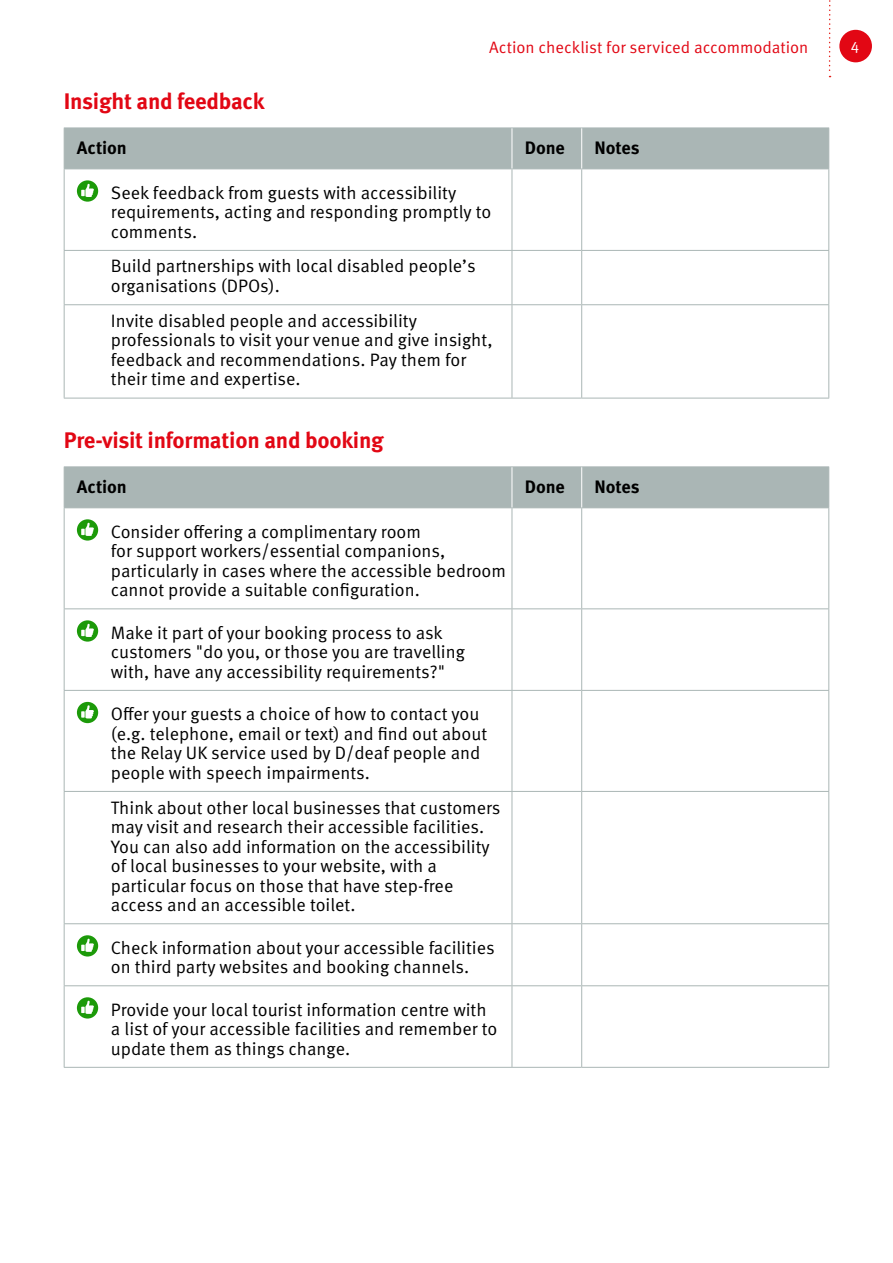
<style>
.page{position:relative;width:893px;height:1263px;background:#fff}
.page>*{position:absolute;margin:0;border:0;box-sizing:border-box;transform-origin:0 0}
.t1{font:700 22.5px "Meta Pro";letter-spacing:-.01em;color:#e20714}
.t2{font:18px/19.5px "Meta Pro Norm";color:#000}
.t3{font:700 18px "Meta Pro";letter-spacing:-.005em;color:#000}
.t4{font:16.5px "Meta Pro Norm";letter-spacing:-.005em;color:#e20714}
.t5{font:15.45px "Meta Pro Norm";color:#fff}
.s1{color:#fff}
.s2{color:#aab6b5}
</style>
<div class="page">
<svg style="left:829px;top:0;width:2px;height:77px"></svg>
<div style="left:839px;top:30px;width:33px;height:32px;background:#e20714;border-radius:50%"></div>
<div style="left:65px;top:129px;width:763px;height:39px;background:#aab6b5"></div>
<hr style="left:64px;top:128px;width:448px;height:1px;background:#aab6b5">
<hr style="left:64px;top:128px;width:1px;height:40px;background:#aab6b5">
<hr style="left:512px;top:128px;width:70px;height:1px;background:#aab6b5">
<hr style="left:582px;top:128px;width:247px;height:1px;background:#aab6b5">
<hr style="left:828px;top:128px;width:1px;height:40px;background:#aab6b5">
<hr style="left:64px;top:168px;width:448px;height:1px;background:#aab6b5">
<hr style="left:64px;top:169px;width:1px;height:81px;background:#aab6b5">
<hr style="left:512px;top:168px;width:70px;height:1px;background:#aab6b5">
<hr style="left:512px;top:169px;width:1px;height:81px;background:#aab6b5">
<hr style="left:582px;top:168px;width:247px;height:1px;background:#aab6b5">
<hr style="left:581px;top:169px;width:1px;height:81px;background:#aab6b5">
<hr style="left:828px;top:169px;width:1px;height:81px;background:#aab6b5">
<hr style="left:64px;top:250px;width:448px;height:1px;background:#aab6b5">
<hr style="left:64px;top:251px;width:1px;height:53px;background:#aab6b5">
<hr style="left:512px;top:250px;width:70px;height:1px;background:#aab6b5">
<hr style="left:512px;top:251px;width:1px;height:53px;background:#aab6b5">
<hr style="left:582px;top:250px;width:247px;height:1px;background:#aab6b5">
<hr style="left:581px;top:251px;width:1px;height:53px;background:#aab6b5">
<hr style="left:828px;top:251px;width:1px;height:53px;background:#aab6b5">
<hr style="left:64px;top:304px;width:448px;height:1px;background:#aab6b5">
<hr style="left:64px;top:305px;width:1px;height:93px;background:#aab6b5">
<hr style="left:512px;top:304px;width:70px;height:1px;background:#aab6b5">
<hr style="left:512px;top:305px;width:1px;height:93px;background:#aab6b5">
<hr style="left:582px;top:304px;width:247px;height:1px;background:#aab6b5">
<hr style="left:581px;top:305px;width:1px;height:93px;background:#aab6b5">
<hr style="left:828px;top:305px;width:1px;height:93px;background:#aab6b5">
<hr style="left:64px;top:398px;width:448px;height:1px;background:#aab6b5">
<hr style="left:512px;top:398px;width:70px;height:1px;background:#aab6b5">
<hr style="left:582px;top:398px;width:247px;height:1px;background:#aab6b5">
<hr style="left:512px;top:128px;width:1px;height:40px;background:#fff">
<hr style="left:581px;top:128px;width:1px;height:40px;background:#fff">
<svg style="left:77px;top:180px;width:21px;height:22px"></svg>
<div style="left:65px;top:467px;width:763px;height:40px;background:#aab6b5"></div>
<hr style="left:64px;top:466px;width:448px;height:1px;background:#aab6b5">
<hr style="left:64px;top:467px;width:1px;height:40px;background:#aab6b5">
<hr style="left:512px;top:466px;width:70px;height:1px;background:#aab6b5">
<hr style="left:582px;top:466px;width:247px;height:1px;background:#aab6b5">
<hr style="left:828px;top:467px;width:1px;height:40px;background:#aab6b5">
<hr style="left:64px;top:507px;width:448px;height:1px;background:#aab6b5">
<hr style="left:64px;top:508px;width:1px;height:100px;background:#aab6b5">
<hr style="left:512px;top:507px;width:70px;height:1px;background:#aab6b5">
<hr style="left:512px;top:508px;width:1px;height:100px;background:#aab6b5">
<hr style="left:582px;top:507px;width:247px;height:1px;background:#aab6b5">
<hr style="left:581px;top:508px;width:1px;height:100px;background:#aab6b5">
<hr style="left:828px;top:508px;width:1px;height:100px;background:#aab6b5">
<hr style="left:64px;top:608px;width:448px;height:1px;background:#aab6b5">
<hr style="left:64px;top:609px;width:1px;height:81px;background:#aab6b5">
<hr style="left:512px;top:608px;width:70px;height:1px;background:#aab6b5">
<hr style="left:512px;top:609px;width:1px;height:81px;background:#aab6b5">
<hr style="left:582px;top:608px;width:247px;height:1px;background:#aab6b5">
<hr style="left:581px;top:609px;width:1px;height:81px;background:#aab6b5">
<hr style="left:828px;top:609px;width:1px;height:81px;background:#aab6b5">
<hr style="left:64px;top:690px;width:448px;height:1px;background:#aab6b5">
<hr style="left:64px;top:691px;width:1px;height:100px;background:#aab6b5">
<hr style="left:512px;top:690px;width:70px;height:1px;background:#aab6b5">
<hr style="left:512px;top:691px;width:1px;height:100px;background:#aab6b5">
<hr style="left:582px;top:690px;width:247px;height:1px;background:#aab6b5">
<hr style="left:581px;top:691px;width:1px;height:100px;background:#aab6b5">
<hr style="left:828px;top:691px;width:1px;height:100px;background:#aab6b5">
<hr style="left:64px;top:791px;width:448px;height:1px;background:#aab6b5">
<hr style="left:64px;top:792px;width:1px;height:131px;background:#aab6b5">
<hr style="left:512px;top:791px;width:70px;height:1px;background:#aab6b5">
<hr style="left:512px;top:792px;width:1px;height:131px;background:#aab6b5">
<hr style="left:582px;top:791px;width:247px;height:1px;background:#aab6b5">
<hr style="left:581px;top:792px;width:1px;height:131px;background:#aab6b5">
<hr style="left:828px;top:792px;width:1px;height:131px;background:#aab6b5">
<hr style="left:64px;top:923px;width:448px;height:1px;background:#aab6b5">
<hr style="left:64px;top:924px;width:1px;height:61px;background:#aab6b5">
<hr style="left:512px;top:923px;width:70px;height:1px;background:#aab6b5">
<hr style="left:512px;top:924px;width:1px;height:61px;background:#aab6b5">
<hr style="left:582px;top:923px;width:247px;height:1px;background:#aab6b5">
<hr style="left:581px;top:924px;width:1px;height:61px;background:#aab6b5">
<hr style="left:828px;top:924px;width:1px;height:61px;background:#aab6b5">
<hr style="left:64px;top:985px;width:448px;height:1px;background:#aab6b5">
<hr style="left:64px;top:986px;width:1px;height:81px;background:#aab6b5">
<hr style="left:512px;top:985px;width:70px;height:1px;background:#aab6b5">
<hr style="left:512px;top:986px;width:1px;height:81px;background:#aab6b5">
<hr style="left:582px;top:985px;width:247px;height:1px;background:#aab6b5">
<hr style="left:581px;top:986px;width:1px;height:81px;background:#aab6b5">
<hr style="left:828px;top:986px;width:1px;height:81px;background:#aab6b5">
<hr style="left:64px;top:1067px;width:448px;height:1px;background:#aab6b5">
<hr style="left:512px;top:1067px;width:70px;height:1px;background:#aab6b5">
<hr style="left:582px;top:1067px;width:247px;height:1px;background:#aab6b5">
<hr style="left:512px;top:467px;width:1px;height:40px;background:#fff">
<hr style="left:581px;top:467px;width:1px;height:40px;background:#fff">
<svg style="left:77px;top:519px;width:21px;height:22px"></svg>
<svg style="left:77px;top:620px;width:21px;height:22px"></svg>
<svg style="left:77px;top:702px;width:21px;height:21px"></svg>
<svg style="left:77px;top:935px;width:21px;height:21px"></svg>
<svg style="left:77px;top:997px;width:21px;height:21px"></svg>
<p class="t1" style="left:64px;top:84px;width:208px">Insight and feedback<span class="s1">.</span></p>
<p class="t4" style="left:489px;top:35px;width:321px">Action checklist for serviced accommodation</p>
<p class="t5" style="left:851px;top:33px;width:10px">4</p>
<p class="t3" style="left:77px;top:134px;width:56px">Action<span class="s2">.</span></p>
<p class="t3" style="left:525px;top:134px;width:47px">Done<span class="s2">.</span></p>
<p class="t3" style="left:594px;top:134px;width:52px">Notes<span class="s2">.</span></p>
<p class="t2" style="left:111px;top:181px;width:382px">Seek feedback from guests with accessibility requirements, acting and responding promptly to comments.</p>
<p class="t2" style="left:111px;top:255px;width:366px">Build partnerships with local disabled people’s organisations (DPOs).</p>
<p class="t2" style="left:111px;top:310px;width:383px">Invite disabled people and accessibility professionals to visit your venue and give insight, feedback and recommendations. Pay them for their time and expertise.</p>
<p class="t1" style="left:64px;top:422px;width:328px">Pre-visit information and booking<span class="s1">.</span></p>
<p class="t3" style="left:77px;top:473px;width:56px">Action<span class="s2">.</span></p>
<p class="t3" style="left:525px;top:473px;width:47px">Done<span class="s2">.</span></p>
<p class="t3" style="left:594px;top:473px;width:52px">Notes<span class="s2">.</span></p>
<p class="t2" style="left:111px;top:520px;width:397px">Consider offering a complimentary room<br>for support workers/essential companions, particularly in cases where the accessible bedroom cannot provide a suitable configuration.</p>
<p class="t2" style="left:111px;top:621px;width:356px">Make it part of your booking process to ask customers "do you, or those you are travelling with, have any accessibility requirements?"</p>
<p class="t2" style="left:111px;top:703px;width:378px">Offer your guests a choice of how to contact you (e.g. telephone, email or text) and find out about the Relay UK service used by D/deaf people and people with speech impairments.</p>
<p class="t2" style="left:111px;top:796px;width:391px">Think about other local businesses that customers may visit and research their accessible facilities.<br>You can also add information on the accessibility of local businesses to your website, with a particular focus on those that have step-free access and an accessible toilet.</p>
<p class="t2" style="left:111px;top:936px;width:385px">Check information about your accessible facilities on third party websites and booking channels.</p>
<p class="t2" style="left:111px;top:998px;width:388px">Provide your local tourist information centre with a list of your accessible facilities and remember to update them as things change.</p>
</div>
